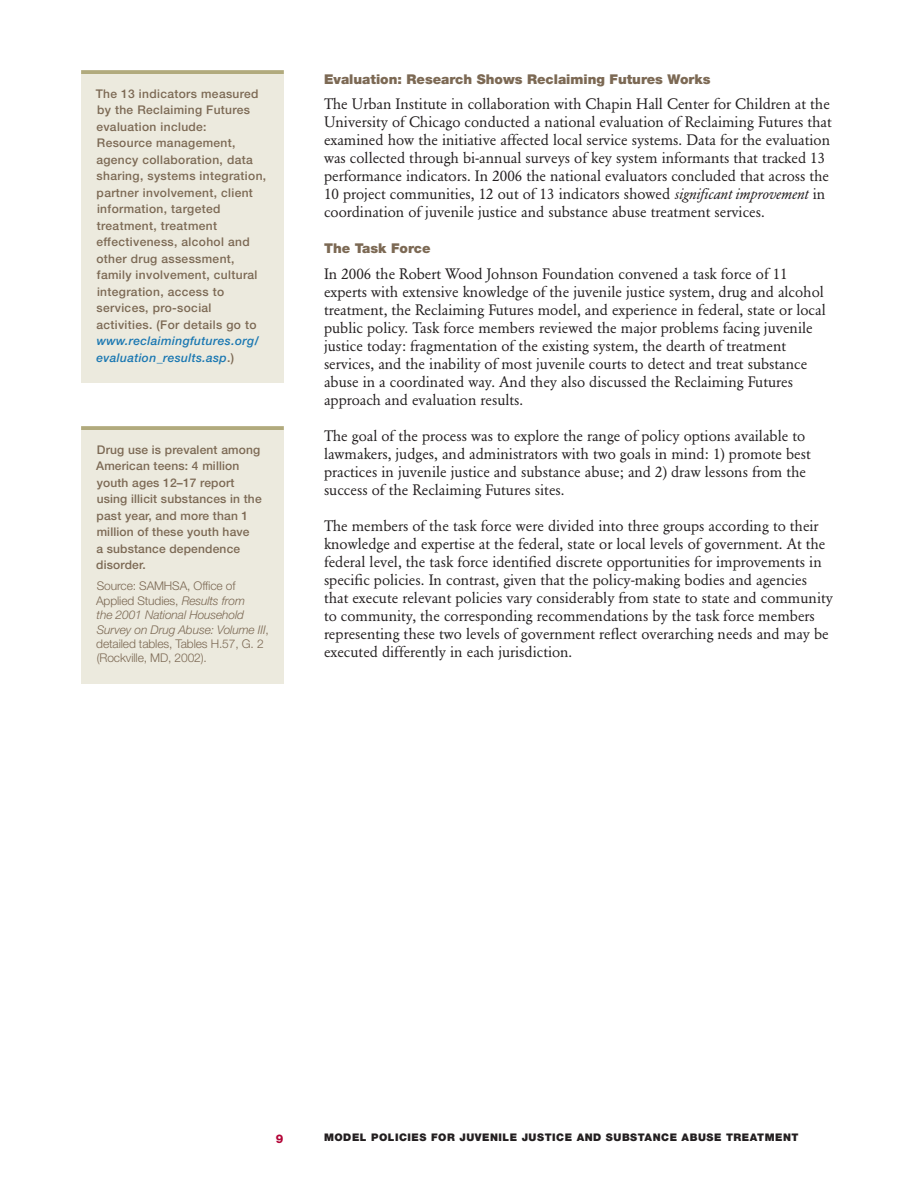
<style>
.page{position:relative;width:918px;height:1188px;background:#fff}
.page>*{position:absolute;margin:0;border:0;box-sizing:border-box;transform-origin:0 0}
.Text_1{font:15px/18px "Garamond BE";color:#231f20}
.Subhead_2{font:900 13.5px "Helvetica Neue LT Std";color:#7c6954}
.t1{font:500 12px/16.5px "Helvetica Neue LT Std";letter-spacing:.03em;color:#7c6954}
.t2{font:300 12px/14.4px "Helvetica Neue LT Std";letter-spacing:-.01em;color:#7c6954}
.t3{font:800 12px "Helvetica Neue LT Std";color:#b30437}
.t4{font:900 10.5px "Helvetica Neue LT Std";letter-spacing:.05em;color:#231f20}
.s1{font-style:italic;color:#1b78b2}
.s2{font-style:italic}
</style>
<div class="page">
<div style="left:81px;top:74px;width:203px;height:309px;background:#eceade"></div>
<div style="left:81px;top:430px;width:203px;height:254px;background:#eceade"></div>
<p class="t1" style="left:96px;top:85px;width:172px">The 13 indicators measured by the Reclaiming Futures evaluation include:<br>Resource management, agency collaboration, data sharing, systems integration, partner involvement, client information, targeted treatment, treatment effectiveness, alcohol and other drug assessment, family involvement, cultural integration, access to services, pro-social activities. (For details go to <span class="s1">www.reclaimingfutures.org/ evaluation_results.asp</span>.)</p>
<p class="t1" style="left:96px;top:441px;width:167px">Drug use is prevalent among<br>American teens: 4 million youth ages 12–17 report using illicit substances in the past year, and more than 1 million of these youth have<br>a substance dependence disorder.</p>
<p class="t2" style="left:96px;top:579px;width:174px">Source: SAMHSA, Office of<br>Applied Studies, <span class="s2">Results from<br>the 2001 National Household<br>Survey on Drug Abuse: Volume III</span>, detailed tables, Tables H.57, G. 2 (Rockville, MD, 2002).</p>
<p class="Subhead_2" style="left:324px;top:71px;width:388px">Evaluation: Research Shows Reclaiming Futures Works</p>
<p class="Text_1" style="left:324px;top:95px;width:509px">The Urban Institute in collaboration with Chapin Hall Center for Children at the University of Chicago conducted a national evaluation of Reclaiming Futures that examined how the initiative affected local service systems. Data for the evaluation was collected through bi-annual surveys of key system informants that tracked 13 performance indicators. In 2006 the national evaluators concluded that across the 10 project communities, 12 out of 13 indicators showed <span class="s2">significant improvement</span> in coordination of juvenile justice and substance abuse treatment services.</p>
<p class="Subhead_2" style="left:324px;top:241px;width:108px">The Task Force</p>
<p class="Text_1" style="left:324px;top:265px;width:503px">In 2006 the Robert Wood Johnson Foundation convened a task force of 11 experts with extensive knowledge of the juvenile justice system, drug and alcohol treatment, the Reclaiming Futures model, and experience in federal, state or local public policy. Task force members reviewed the major problems facing juvenile justice today: fragmentation of the existing system, the dearth of treatment services, and the inability of most juvenile courts to detect and treat substance abuse in a coordinated way. And they also discussed the Reclaiming Futures approach and evaluation results.</p>
<p class="Text_1" style="left:324px;top:427px;width:488px">The goal of the process was to explore the range of policy options available to lawmakers, judges, and administrators with two goals in mind: 1) promote best practices in juvenile justice and substance abuse; and 2) draw lessons from the success of the Reclaiming Futures sites.</p>
<p class="Text_1" style="left:324px;top:517px;width:510px">The members of the task force were divided into three groups according to their knowledge and expertise at the federal, state or local levels of government. At the federal level, the task force identified discrete opportunities for improvements in specific policies. In contrast, given that the policy-making bodies and agencies that execute relevant policies vary considerably from state to state and community to community, the corresponding recommendations by the task force members representing these two levels of government reflect overarching needs and may be executed differently in each jurisdiction.</p>
<p class="t3" style="left:276px;top:1131px;width:9px">9</p>
<p class="t4" style="left:324px;top:1131px;width:473px">Model Policies for Juvenile Justice and Substance Abuse Treatment</p>
</div>
